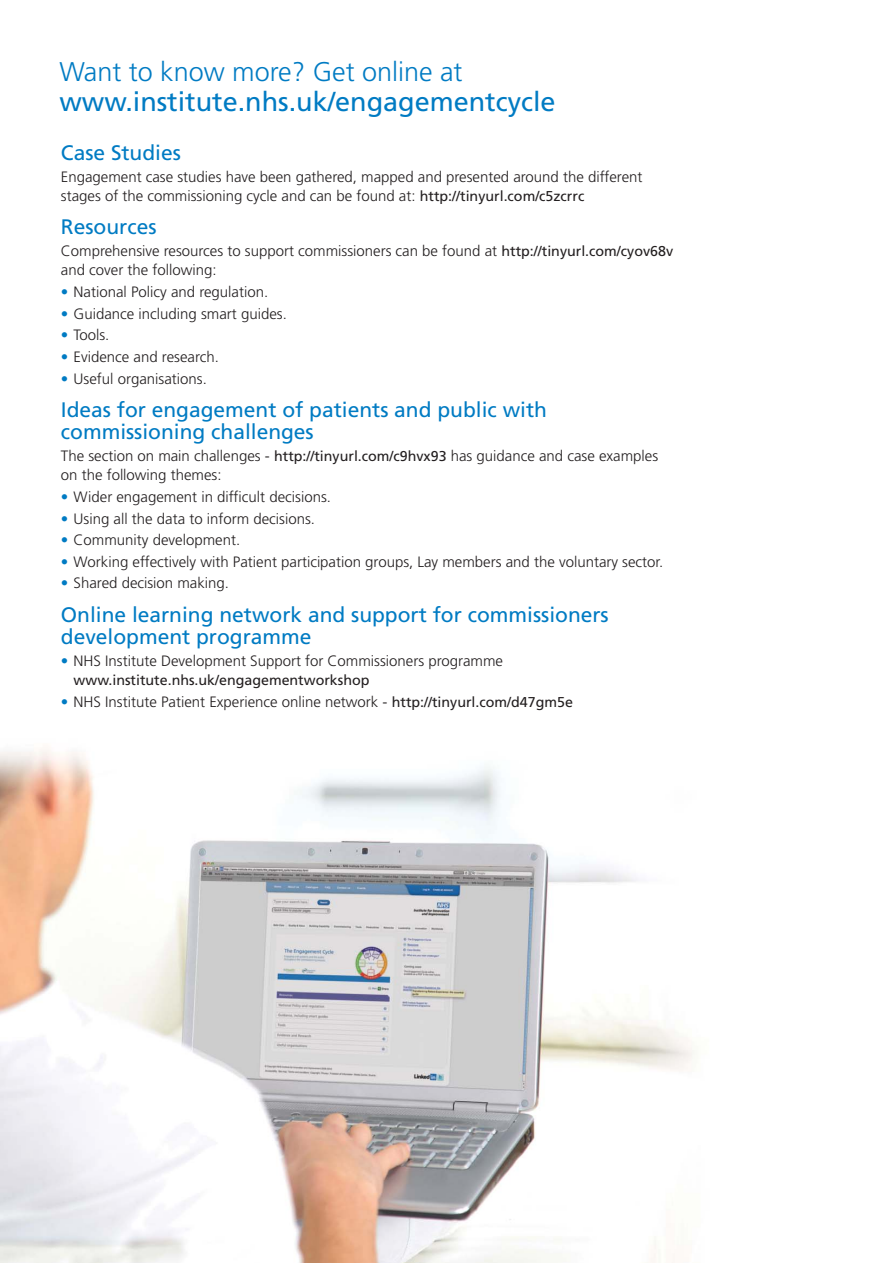
<style>
.page{position:relative;width:893px;height:1263px;background:#fff}
.page>*{position:absolute;margin:0;border:0;box-sizing:border-box;transform-origin:0 0}
.t1{font:27px "Frutiger";color:#007bc3}
.t2{font:300 27px "Frutiger";color:#007bc3}
.t3{font:21px/22.5px "Frutiger";color:#007bc3}
.t4{font:300 15px/19.5px "Frutiger";color:#231f20}
.t5{font:14.25px "Frutiger";color:#231f20}
.s1{font-weight:400;font-size:14.25px}
.s2{color:#007bc3}
</style>
<div class="page">
<img style="left:0;top:749px;width:695px;height:514px">
<h1 class="t2" style="left:59px;top:61px;width:405px">Want to know more? Get online at</h1>
<h1 class="t1" style="left:59px;top:91px;width:498px">www.institute.nhs.uk/engagementcycle</h1>
<h2 class="t3" style="left:61px;top:143px;width:122px">Case Studies</h2>
<p class="t4" style="left:61px;top:168px;width:583px">Engagement case studies have been gathered, mapped and presented around the different stages of the commissioning cycle and can be found at: <span class="s1">http://tinyurl.com/c5zcrrc</span></p>
<h2 class="t3" style="left:61px;top:217px;width:97px">Resources</h2>
<p class="t4" style="left:61px;top:242px;width:613px">Comprehensive resources to support commissioners can be found at <span class="s1">http://tinyurl.com/cyov68v </span>and cover the following:</p>
<p class="t4" style="left:61px;top:283px;width:209px"><span class="s2">•</span> National Policy and regulation.</p>
<p class="t4" style="left:61px;top:305px;width:227px"><span class="s2">•</span> Guidance including smart guides.</p>
<p class="t4" style="left:61px;top:326px;width:50px"><span class="s2">•</span> Tools.</p>
<p class="t4" style="left:61px;top:348px;width:159px"><span class="s2">•</span> Evidence and research.</p>
<p class="t4" style="left:61px;top:370px;width:147px"><span class="s2">•</span> Useful organisations.</p>
<h2 class="t3" style="left:61px;top:400px;width:487px">Ideas for engagement of patients and public with commissioning challenges</h2>
<p class="t4" style="left:61px;top:447px;width:599px">The section on main challenges - <span class="s1">http://tinyurl.com/c9hvx93</span> has guidance and case examples on the following themes:</p>
<p class="t4" style="left:61px;top:488px;width:272px"><span class="s2">•</span> Wider engagement in difficult decisions.</p>
<p class="t4" style="left:61px;top:510px;width:256px"><span class="s2">•</span> Using all the data to inform decisions.</p>
<p class="t4" style="left:61px;top:531px;width:181px"><span class="s2">•</span> Community development.</p>
<p class="t4" style="left:61px;top:553px;width:604px"><span class="s2">•</span> Working effectively with Patient participation groups, Lay members and the voluntary sector.</p>
<p class="t4" style="left:61px;top:575px;width:170px"><span class="s2">•</span> Shared decision making.</p>
<h2 class="t3" style="left:61px;top:605px;width:549px">Online learning network and support for commissioners development programme</h2>
<p class="t4" style="left:61px;top:652px;width:443px"><span class="s2">•</span> NHS Institute Development Support for Commissioners programme</p>
<p class="t5" style="left:74px;top:674px;width:297px">www.institute.nhs.uk/engagementworkshop</p>
<p class="t4" style="left:61px;top:693px;width:513px"><span class="s2">•</span> NHS Institute Patient Experience online network - <span class="s1">http://tinyurl.com/d47gm5e</span></p>
</div>
